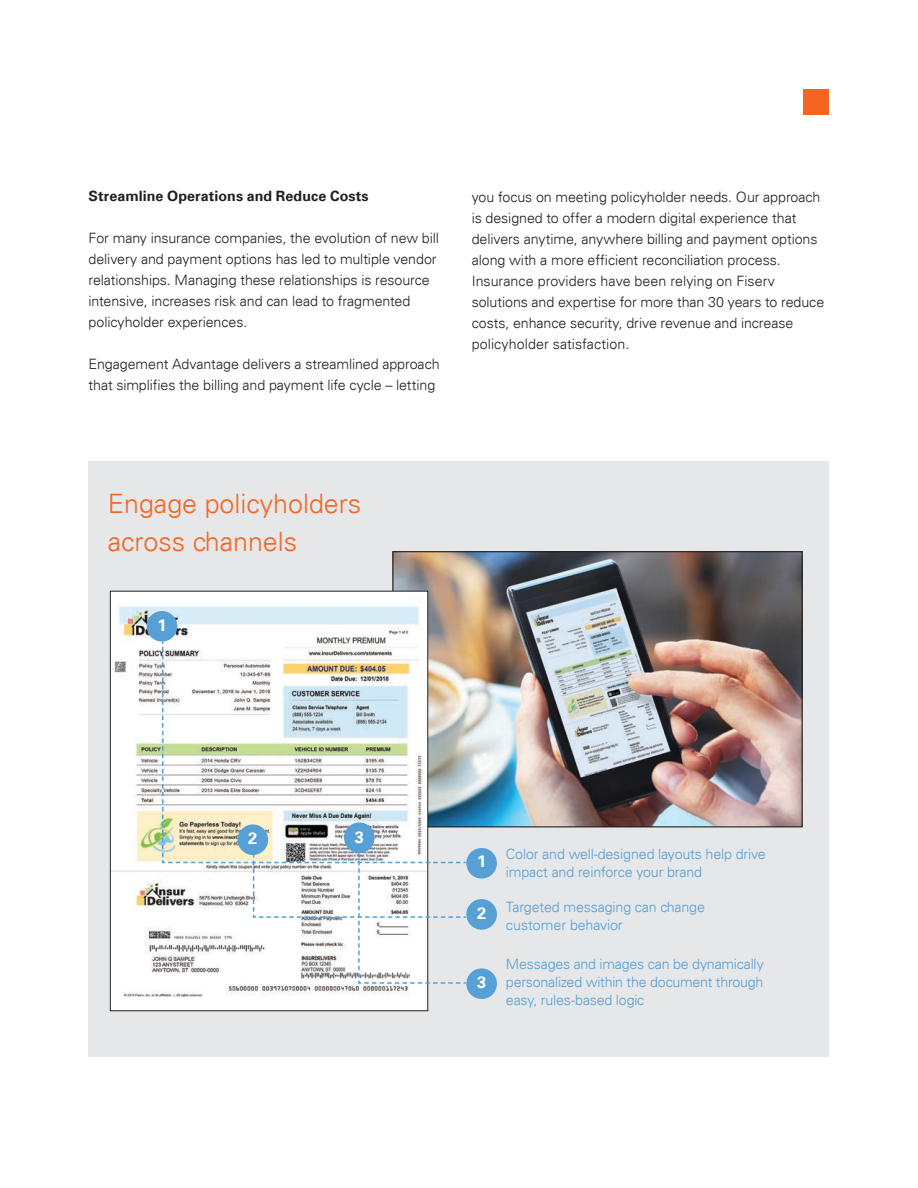
<style>
.page{position:relative;width:918px;height:1188px;background:#fff}
.page>*{position:absolute;margin:0;border:0;box-sizing:border-box;transform-origin:0 0}
.t1{font:300 26.85px/37.5px "Univers LT";color:#f36621}
.t2{font:700 16.5px "Univers LT";color:#fff}
.US_BD_Black_body_cop{font:300 14.25px/21px "Univers LT";letter-spacing:-.005em;color:#231f20}
.t3{font:300 14.25px/18px "Univers LT";letter-spacing:-.01em;color:#56a0d5}
.US_SH_black_subheads{font:700 14.25px "Univers LT";letter-spacing:.005em;color:#231f20}
</style>
<div class="page">
<div style="left:89px;top:462px;width:740px;height:595px;background:#e6e7e9"></div>
<img style="left:394px;top:553px;width:407px;height:272px">
<div style="left:110px;top:591px;width:318px;height:420px;background:#fff"></div>
<img style="left:112px;top:605px;width:308px;height:392px">
<svg style="left:161px;top:640px;width:306px;height:224px"></svg>
<div style="left:147px;top:611px;width:30px;height:31px;background:#56a0d5;border-radius:50%"></div>
<svg style="left:162px;top:645px;width:305px;height:339px"></svg>
<div style="left:238px;top:824px;width:30px;height:31px;background:#56a0d5;border-radius:50%"></div>
<div style="left:344px;top:822px;width:31px;height:31px;background:#56a0d5;border-radius:50%"></div>
<div style="left:466px;top:848px;width:31px;height:31px;background:#56a0d5;border-radius:50%"></div>
<div style="left:466px;top:899px;width:31px;height:31px;background:#56a0d5;border-radius:50%"></div>
<div style="left:466px;top:968px;width:31px;height:31px;background:#56a0d5;border-radius:50%"></div>
<div style="left:803px;top:89px;width:26px;height:26px;background:#f36621"></div>
<p class="US_SH_black_subheads" style="left:89px;top:188px;width:282px">Streamline Operations and Reduce Costs</p>
<p class="US_BD_Black_body_cop" style="left:89px;top:228px;width:352px">For many insurance companies, the evolution of new bill delivery and payment options has led to multiple vendor relationships. Managing these relationships is resource intensive, increases risk and can lead to fragmented policyholder experiences.</p>
<p class="US_BD_Black_body_cop" style="left:89px;top:354px;width:353px">Engagement Advantage delivers a streamlined approach that simplifies the billing and payment life cycle – letting</p>
<p class="US_BD_Black_body_cop" style="left:472px;top:186px;width:354px">you focus on meeting policyholder needs. Our approach is designed to offer a modern digital experience that delivers anytime, anywhere billing and payment options along with a more efficient reconciliation process.<br>Insurance providers have been relying on Fiserv solutions and expertise for more than 30 years to reduce costs, enhance security, drive revenue and increase policyholder satisfaction.</p>
<p class="t1" style="left:108px;top:485px;width:255px">Engage policyholders across channels</p>
<p class="t2" style="left:157px;top:615px;width:11px">1</p>
<p class="t2" style="left:248px;top:829px;width:11px">2</p>
<p class="t2" style="left:355px;top:827px;width:11px">3</p>
<p class="t2" style="left:477px;top:852px;width:11px">1</p>
<p class="t2" style="left:477px;top:904px;width:11px">2</p>
<p class="t2" style="left:477px;top:972px;width:11px">3</p>
<p class="t3" style="left:506px;top:845px;width:261px">Color and well-designed layouts help drive impact and reinforce your brand</p>
<p class="t3" style="left:506px;top:898px;width:201px">Targeted messaging can change customer behavior</p>
<p class="t3" style="left:506px;top:955px;width:259px;text-align:justify">Messages and images can be dynamically personalized within the document through easy, rules-based logic</p>
</div>
